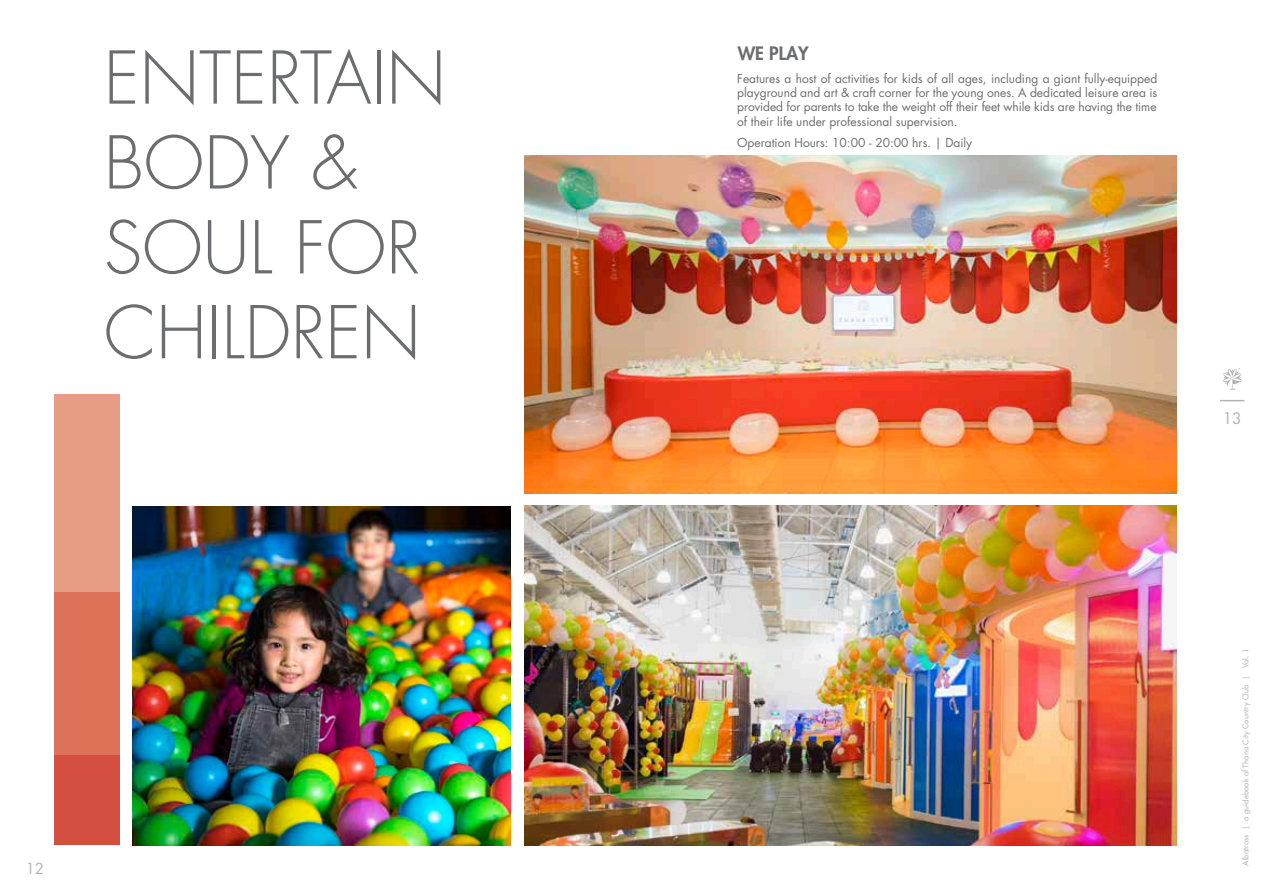
<style>
.page{position:relative;width:1263px;height:893px;background:#fff}
.page>*{position:absolute;margin:0;border:0;box-sizing:border-box;transform-origin:0 0}
.t1{font:300 70.8px/84.9px "Futura Std";color:#6c6d70}
.t2{font:800 18px "Futura Std";color:#6c6d70}
.t3{font:15.45px "Futura Std";color:#b2b3b7}
.t4{font:14.85px "Futura Std";color:#b2b3b7}
.t5{font:12px/14.4px "Futura Std";color:#6c6d70;text-align:justify}
.t6{font:7.65px "Futura Std";color:#b2b3b7}
</style>
<div class="page">
<svg style="left:1220px;top:400px;width:24px;height:1px"></svg>
<svg style="left:1222px;top:368px;width:20px;height:22px"></svg>
<div style="left:54px;top:755px;width:65px;height:90px;background:#d44f41"></div>
<div style="left:54px;top:591px;width:65px;height:164px;background:#de7259"></div>
<div style="left:54px;top:394px;width:65px;height:197px;background:#e79c84"></div>
<img style="left:524px;top:155px;width:653px;height:338px">
<img style="left:132px;top:506px;width:379px;height:339px">
<img style="left:524px;top:506px;width:653px;height:339px">
<h1 class="t1" style="left:104px;top:38px;width:344px">ENTERTAIN<br>BODY &amp;<br>SOUL FOR<br>CHILDREN</h1>
<h2 class="t2" style="left:738px;top:42px;width:73px">WE PLAY</h2>
<p class="t5" style="left:737px;top:71px;width:421px">Features a host of activities for kids of all ages, including a giant fully-equipped playground and art &amp; craft corner for the young ones. A dedicated leisure area is provided for parents to take the weight off their feet while kids are having the time of their life under professional supervision.</p>
<p class="t5" style="left:737px;top:135px;width:236px">Operation Hours: 10:00 - 20:00 hrs. | Daily</p>
<p class="t3" style="left:1223px;top:409px;width:21px">13</p>
<p class="t4" style="left:26px;top:859px;width:20px">12</p>
<p class="t6" style="left:1241px;top:866px;width:218px;rotate:-90deg">Albatross | a guidebook of Thana City Country Club | Vol. 1</p>
</div>
